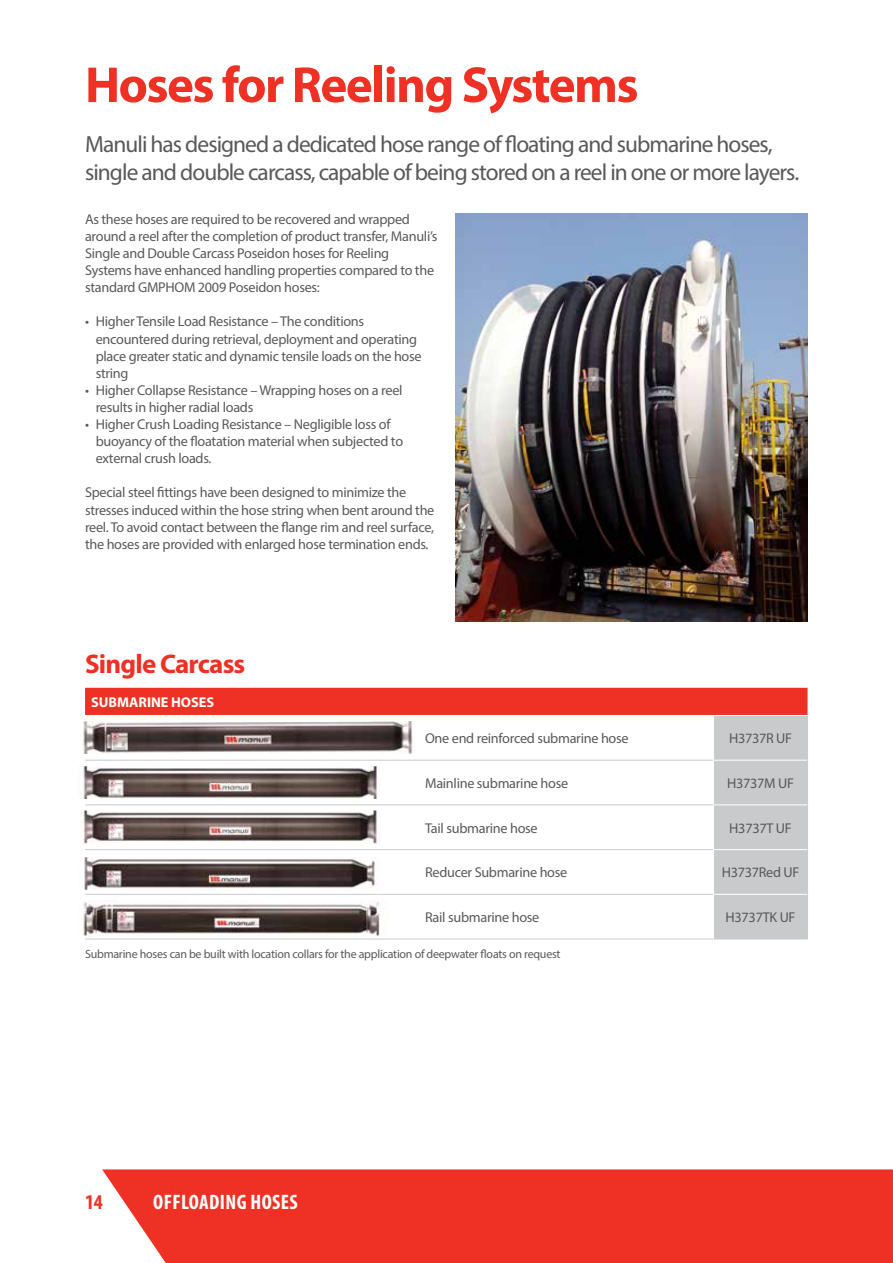
<style>
.page{position:relative;width:893px;height:1263px;background:#fff}
.page>*{position:absolute;margin:0;border:0;box-sizing:border-box;transform-origin:0 0}
.t1{font:700 51px "Myriad Pro";letter-spacing:-.03em;color:#ee3124}
.t2{font:700 27px "Myriad Pro";letter-spacing:-.03em;color:#ee3124}
.t3{font:23.4px/28px "Myriad Pro";letter-spacing:-.04em;color:#58595b}
.t4{font:700 condensed 21px "Myriad Pro";letter-spacing:.02em;color:#fff}
.t5{font:700 condensed 21px "Myriad Pro";color:#ee3124}
.t6{font:14.25px/17.1px "Myriad Pro";letter-spacing:-.02em;color:#58595b}
.t7{font:700 14.25px "Myriad Pro";color:#fff}
.t8{font:12px "Myriad Pro";letter-spacing:-.02em;color:#58595b}
</style>
<div class="page">
<img style="left:455px;top:213px;width:353px;height:409px">
<svg style="left:85px;top:688px;width:722px;height:251px"></svg>
<hr style="left:85px;top:715px;width:628px;height:1px;background:#fff">
<hr style="left:85px;top:939px;width:628px;height:1px;background:#c9cacc">
<hr style="left:85px;top:760px;width:628px;height:1px;background:#c9cacc">
<hr style="left:85px;top:804px;width:628px;height:1px;background:#c9cacc">
<hr style="left:85px;top:849px;width:628px;height:1px;background:#c9cacc">
<hr style="left:85px;top:894px;width:628px;height:1px;background:#c9cacc">
<hr style="left:713px;top:715px;width:95px;height:1px;background:#fff">
<hr style="left:713px;top:716px;width:1px;height:44px;background:#fff">
<hr style="left:713px;top:760px;width:94px;height:1px;background:#fff">
<hr style="left:713px;top:760px;width:1px;height:44px;background:#fff">
<hr style="left:713px;top:804px;width:94px;height:1px;background:#fff">
<hr style="left:713px;top:805px;width:1px;height:44px;background:#fff">
<hr style="left:713px;top:849px;width:94px;height:1px;background:#fff">
<hr style="left:713px;top:850px;width:1px;height:44px;background:#fff">
<hr style="left:713px;top:894px;width:94px;height:1px;background:#fff">
<hr style="left:713px;top:895px;width:1px;height:44px;background:#fff">
<hr style="left:807px;top:716px;width:1px;height:44px;background:#c9cacc">
<hr style="left:807px;top:760px;width:1px;height:45px;background:#c9cacc">
<hr style="left:807px;top:805px;width:1px;height:44px;background:#c9cacc">
<hr style="left:807px;top:849px;width:1px;height:45px;background:#c9cacc">
<hr style="left:807px;top:894px;width:1px;height:45px;background:#c9cacc">
<hr style="left:713px;top:939px;width:95px;height:1px;background:#c9cacc">
<div style="left:102px;top:1169px;width:791px;height:94px;background:#ee3124"></div>
<img style="left:83px;top:721px;width:333px;height:32px">
<img style="left:83px;top:766px;width:297px;height:32px">
<img style="left:80px;top:810px;width:301px;height:34px">
<img style="left:83px;top:901px;width:305px;height:35px">
<img style="left:84px;top:857px;width:297px;height:32px">
<h1 class="t1" style="left:85px;top:52px;width:555px">Hoses for Reeling Systems</h1>
<h3 class="t3" style="left:85px;top:129px;width:716px">Manuli has designed a dedicated hose range of floating and submarine hoses, single and double carcass, capable of being stored on a reel in one or more layers.</h3>
<p class="t6" style="left:85px;top:210px;width:354px">As these hoses are required to be recovered and wrapped around a reel after the completion of product transfer, Manuli’s Single and Double Carcass Poseidon hoses for Reeling Systems have enhanced handling properties compared to the standard GMPHOM 2009 Poseidon hoses:</p>
<p class="t6" style="left:96px;top:313px;width:327px;text-indent:-11px">• Higher Tensile Load Resistance – The conditions encountered during retrieval, deployment and operating place greater static and dynamic tensile loads on the hose string</p>
<p class="t6" style="left:96px;top:381px;width:308px;text-indent:-11px">• Higher Collapse Resistance – Wrapping hoses on a reel results in higher radial loads</p>
<p class="t6" style="left:96px;top:415px;width:309px;text-indent:-11px">• Higher Crush Loading Resistance – Negligible loss of buoyancy of the floatation material when subjected to external crush loads.</p>
<p class="t6" style="left:85px;top:484px;width:351px">Special steel fittings have been designed to minimize the stresses induced within the hose string when bent around the reel. To avoid contact between the flange rim and reel surface, the hoses are provided with enlarged hose termination ends.</p>
<h2 class="t2" style="left:85px;top:647px;width:162px">Single Carcass</h2>
<p class="t7" style="left:91px;top:693px;width:27px">Submarine</p>
<p class="t7" style="left:171px;top:693px;width:19px">Hoses</p>
<p class="t6" style="left:425px;top:730px;width:205px">One end reinforced submarine hose</p>
<p class="t6" style="left:729px;top:730px;width:65px">H3737R UF</p>
<p class="t6" style="left:425px;top:774px;width:145px">Mainline submarine hose</p>
<p class="t6" style="left:727px;top:774px;width:68px">H3737M UF</p>
<p class="t6" style="left:425px;top:819px;width:114px">Tail submarine hose</p>
<p class="t6" style="left:729px;top:819px;width:64px">H3737T UF</p>
<p class="t6" style="left:425px;top:864px;width:144px">Reducer Submarine hose</p>
<p class="t6" style="left:722px;top:864px;width:79px">H3737Red UF</p>
<p class="t6" style="left:425px;top:908px;width:116px">Rail submarine hose</p>
<p class="t6" style="left:726px;top:908px;width:71px">H3737TK UF</p>
<p class="t8" style="left:85px;top:947px;width:477px">Submarine hoses can be built with location collars for the application of deepwater floats on request</p>
<h3 class="t5" style="left:85px;top:1188px;width:19px">14</h3>
<h3 class="t4" style="left:153px;top:1188px;width:146px">OFFLOADING HOSES</h3>
</div>
